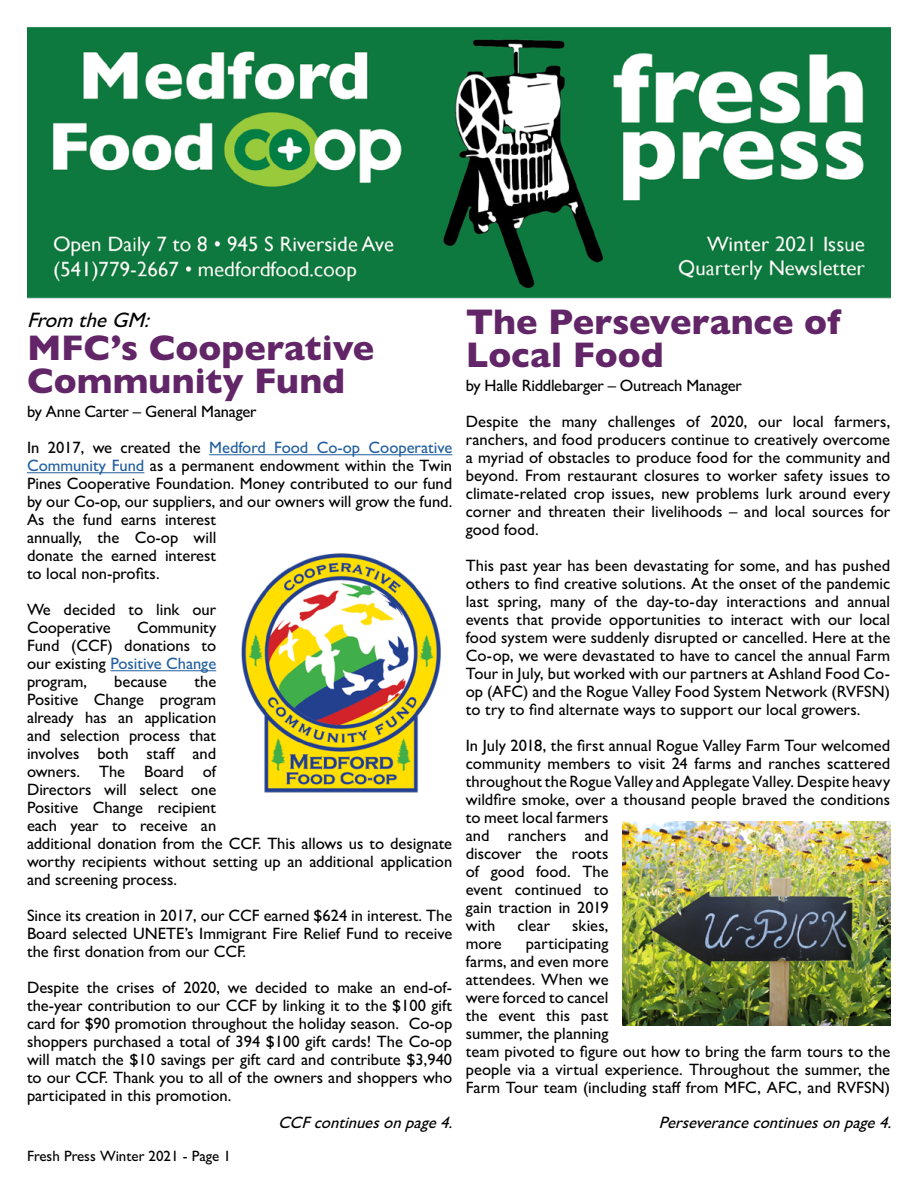
<style>
.page{position:relative;width:918px;height:1188px;background:#fff}
.page>*{position:absolute;margin:0;border:0;box-sizing:border-box;transform-origin:0 0}
.t1{font:800 36px/33px "Gill Sans MT Pro";color:#622567}
.t2{font:italic 500 21px "Gill Sans MT Pro";color:#000}
.t3{font:500 16.5px/18px "Gill Sans MT Pro";color:#000;text-align:justify}
.t4{font:italic 500 16.5px "Gill Sans MT Pro";color:#000}
.t5{font:500 15px "Gill Sans MT Pro";color:#000}
.s1{color:#215e9e}
</style>
<div class="page">
<img style="left:27px;top:27px;width:864px;height:272px">
<hr style="left:209px;top:454px;width:243px;height:1px;background:#215e9e">
<hr style="left:27px;top:472px;width:117px;height:1px;background:#215e9e">
<hr style="left:110px;top:670px;width:106px;height:1px;background:#215e9e">
<img style="left:622px;top:822px;width:269px;height:203px">
<img style="left:241px;top:553px;width:200px;height:240px">
<p class="t2" style="left:27px;top:308px;width:130px">From theGM:</p>
<p class="t1" style="left:27px;top:331px;width:349px">MFC’s Cooperative<br>Community Fund</p>
<p class="t3" style="left:27px;top:402px;width:231px">by Anne Carter – General Manager</p>
<p class="t3" style="left:27px;top:438px;width:427px;text-align:left">In 2017, we created the <span class="s1">Medford Food Co-op Cooperative Community Fund</span> as a permanent endowment within the Twin Pines Cooperative Foundation. Money contributed to our fund by our Co-op, our suppliers, and our owners will grow the fund.<br>As the fund earns interest<br>annually, the Co-op will<br>donate the earned interest<br>to local non-profits.</p>
<p class="t3" style="left:27px;top:600px;width:191px">We decided to link our<br>Cooperative</p>
<p class="t3" style="left:27px;top:618px;width:191px;text-indent:110px">Community Fund (CCF) donations to our existing <span class="s1">Positive Change </span>program,</p>
<p class="t3" style="left:27px;top:672px;width:427px;text-align:left;text-indent:167px">the<br>Positive Change program<br>already has an application<br>and selection process that<br>involves both staff and<br>owners. The Board of<br>Directors will select one<br>Positive Change recipient<br>each year to receive an<br>additional donation from the CCF. This allows us to designate worthy recipients without setting up an additional application and screening process.</p>
<p class="t3" style="left:27px;top:906px;width:427px">Since its creation in 2017, our CCF earned $624 in interest. The Board selected UNETE’s Immigrant Fire Relief Fund to receive the first donation from our CCF.</p>
<p class="t3" style="left:27px;top:978px;width:427px">Despite the crises of 2020, we decided to make an end-of&shy;the-year contribution to our CCF by linking it to the $100 gift card for $90 promotion throughout the holiday season. Co-op shoppers purchased a total of 394 $100 gift cards! The Co-op will match the $10 savings per gift card and contribute $3,940 to our CCF. Thank you to all of the owners and shoppers who participated in this promotion.</p>
<p class="t3" style="left:114px;top:672px;width:54px">because</p>
<p class="t1" style="left:466px;top:305px;width:376px">The Perseverance of<br>Local Food</p>
<p class="t3" style="left:466px;top:377px;width:278px">by Halle Riddlebarger – Outreach Manager</p>
<p class="t3" style="left:466px;top:413px;width:426px">Despite the many challenges of 2020, our local farmers, ranchers, and food producers continue to creatively overcome a myriad of obstacles to produce food for the community and beyond. From restaurant closures to worker safety issues to climate-related crop issues, new problems lurk around every corner and threaten their livelihoods – and local sources for good food.</p>
<p class="t3" style="left:466px;top:557px;width:426px">This past year has been devastating for some, and has pushed others to find creative solutions. At the onset of the pandemic last spring, many of the day-to-day interactions and annual events that provide opportunities to interact with our local food system were suddenly disrupted or cancelled. Here at the Co-op, we were devastated to have to cancel the annual Farm Tour in July, but worked with our partners at Ashland Food Co&shy;op (AFC) and the Rogue Valley Food System Network (RVFSN) to try to find alternate ways to support our local growers.</p>
<p class="t3" style="left:466px;top:737px;width:426px;text-align:left">In July 2018, the first annual Rogue Valley Farm Tour welcomed community members to visit 24 farms and ranches scattered throughout the Rogue Valley and Applegate Valley. Despite heavy wildfire smoke, over a thousand people braved the conditions to meet local farmers<br>and ranchers and<br>discover the roots<br>of good food. The<br>event continued to<br>gain traction in 2019<br>with</p>
<p class="t3" style="left:518px;top:917px;width:34px">clear</p>
<p class="t3" style="left:572px;top:917px;width:38px">skies,</p>
<p class="t3" style="left:466px;top:935px;width:426px;text-align:left;text-indent:60px">participating<br>farms, and even more<br>attendees. When we<br>were forced to cancel<br>the event this past<br>summer, the planning<br>team pivoted to figure out how to bring the farm tours to the people via a virtual experience. Throughout the summer, the<br>Farm Tour team (including staff from MFC, AFC, and RVFSN)</p>
<p class="t3" style="left:466px;top:935px;width:38px">more</p>
<p class="t5" style="left:27px;top:1147px;width:206px">Fresh Press Winter 2021 - Page 1</p>
<p class="t4" style="left:278px;top:1113px;width:181px">CCFcontinuesonpage4.</p>
<p class="t4" style="left:659px;top:1113px;width:239px">Perseverancecontinuesonpage4.</p>
</div>
